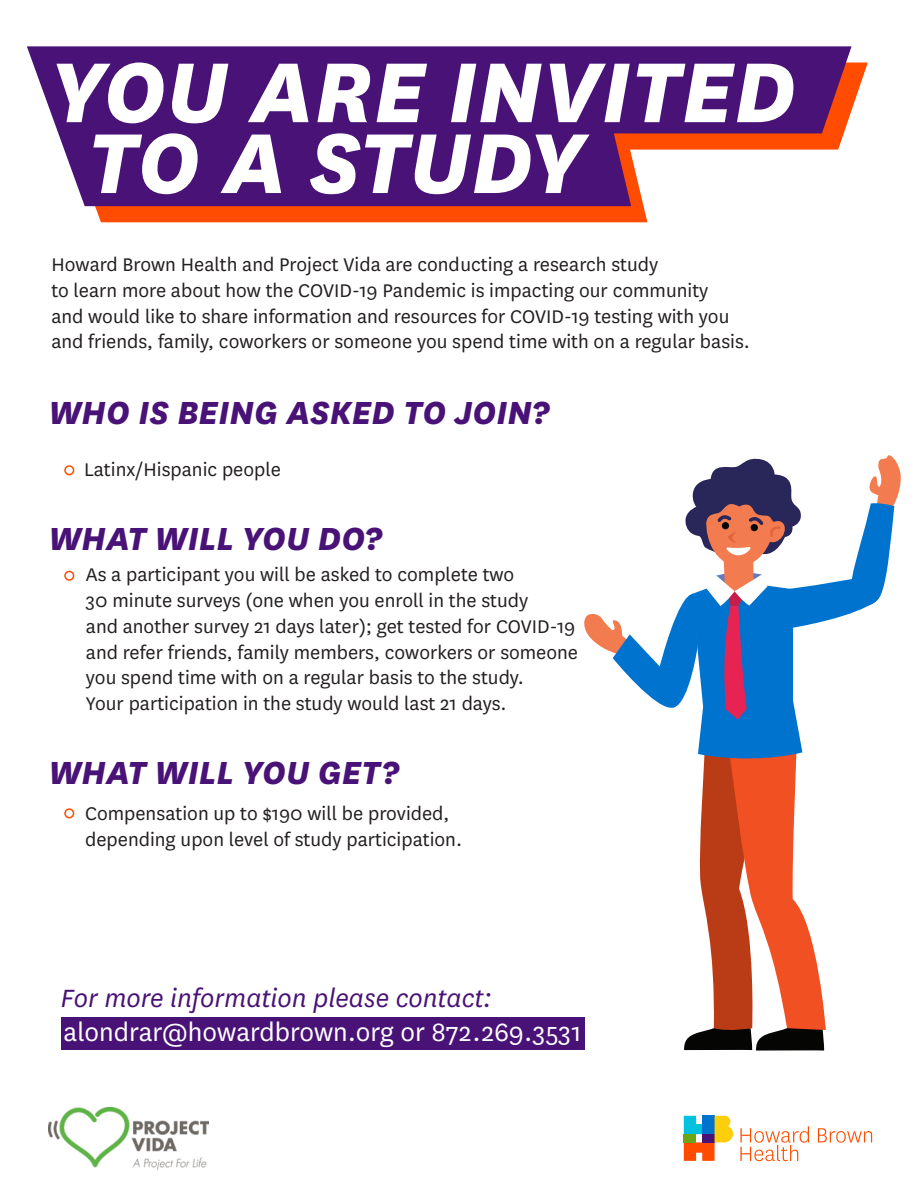
<style>
.page{position:relative;width:918px;height:1188px;background:#fff}
.page>*{position:absolute;margin:0;border:0;box-sizing:border-box;transform-origin:0 0}
.t1{font:italic 800 99.3px/70.8px "National";color:#fff}
.t2{font:italic 800 37.35px "National";color:#491276}
.t3{font:29.25px "National";color:#fff}
.t4{font:italic 29.25px "National";color:#491276}
.t5{font:21.45px/25.7px "National";color:#231f20}
</style>
<div class="page">
<svg style="left:818px;top:1128px;width:54px;height:15px"></svg>
<svg style="left:740px;top:1126px;width:69px;height:35px"></svg>
<svg style="left:684px;top:1116px;width:49px;height:45px"></svg>
<img style="left:48px;top:1107px;width:161px;height:63px">
<svg style="left:584px;top:455px;width:317px;height:596px"></svg>
<svg style="left:84px;top:63px;width:784px;height:159px;fill:#ff4c00"></svg>
<svg style="left:27px;top:46px;width:825px;height:160px;fill:#491276"></svg>
<div style="left:61px;top:1017px;width:524px;height:33px;background:#491276"></div>
<div style="left:64px;top:465px;width:10px;height:10px;border:2px solid #ff4c00;border-radius:50%"></div>
<div style="left:64px;top:571px;width:10px;height:10px;border:2px solid #ff4c00;border-radius:50%"></div>
<div style="left:64px;top:808px;width:10px;height:10px;border:2px solid #ff4c00;border-radius:50%"></div>
<h1 class="t1" style="left:87px;top:49px;width:711px;text-indent:-37px">YOU ARE INVITED<br>TO A STUDY</h1>
<p class="t5" style="left:51px;top:251px;width:700px">Howard Brown Health and Project Vida are conducting a research study<br>to learn more about how the COVID-19 Pandemic is impacting our community<br>and would like to share information and resources for COVID-19 testing with you and friends, family, coworkers or someone you spend time with on a regular basis.</p>
<h2 class="t2" style="left:49px;top:387px;width:502px">WHO IS BEING ASKED TO JOIN?</h2>
<p class="t5" style="left:84px;top:456px;width:198px">Latinx/Hispanic people</p>
<h2 class="t2" style="left:49px;top:512px;width:335px">WHAT WILL YOU DO?</h2>
<p class="t5" style="left:86px;top:561px;width:494px">As a participant you will be asked to complete two<br>30 minute surveys (one when you enroll in the study<br>and another survey 21 days later); get tested for COVID-19 and refer friends, family members, coworkers or someone you spend time with on a regular basis to the study.<br>Your participation in the study would last 21 days.</p>
<h2 class="t2" style="left:49px;top:746px;width:352px">WHAT WILL YOU GET?</h2>
<p class="t5" style="left:85px;top:800px;width:379px">Compensation up to $190 will be provided, depending upon level of study participation.</p>
<h3 class="t4" style="left:61px;top:980px;width:433px">For more information please contact:</h3>
<h3 class="t3" style="left:64px;top:1013px;width:519px">alondrar@howardbrown.org or 872.269.3531</h3>
</div>
